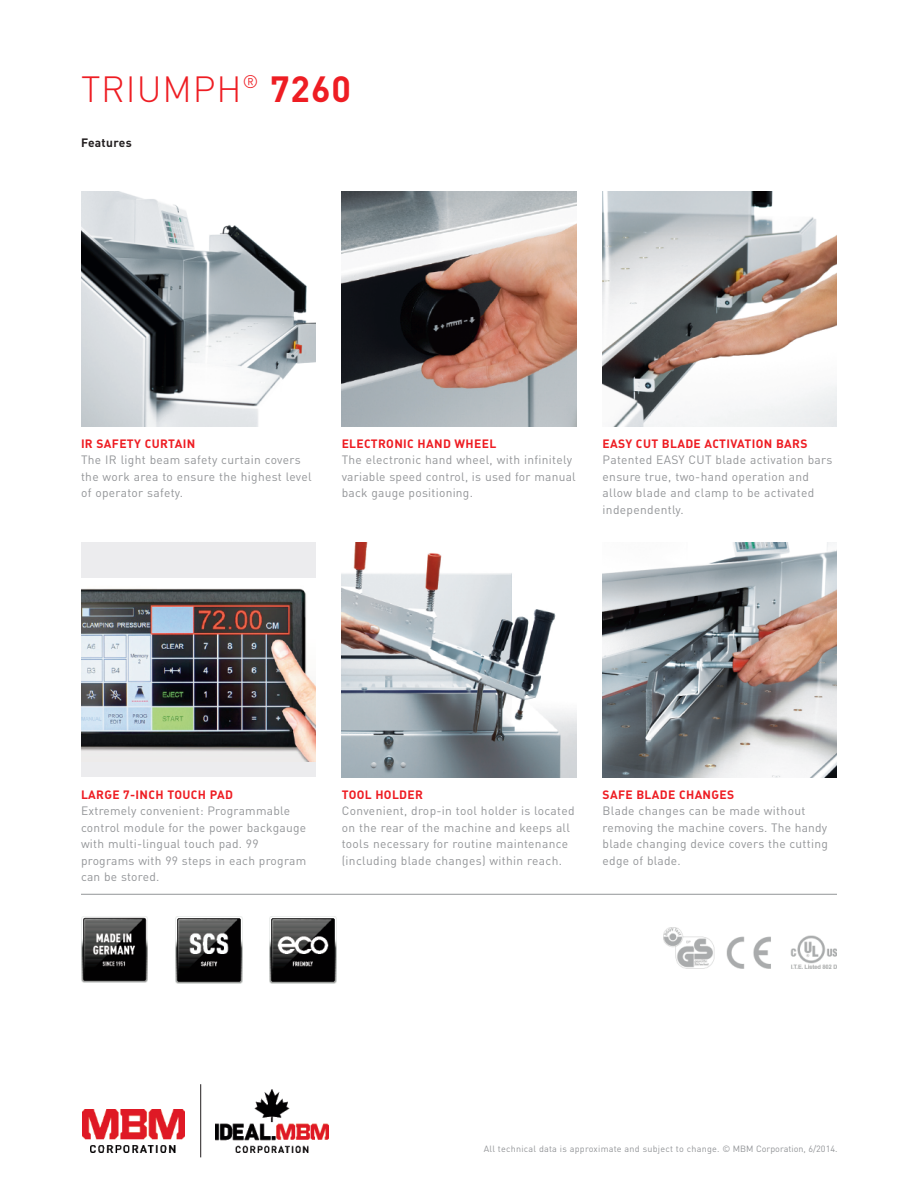
<style>
.page{position:relative;width:918px;height:1188px;background:#fff}
.page>*{position:absolute;margin:0;border:0;box-sizing:border-box;transform-origin:0 0}
.t1{font:300 36px "DIN";letter-spacing:.025em;color:#ee1d23}
.t2{font:12px/16.5px "DIN";letter-spacing:.02em;color:#939598}
.t3{font:700 12px "DIN";letter-spacing:.025em;color:#ee1d23}
.t4{font:700 12px "DIN";letter-spacing:.025em;color:#231f20}
.t5{font:9px "DIN";letter-spacing:.025em;color:#939598}
.s1{font-weight:700}
</style>
<div class="page">
<img style="left:82px;top:1109px;width:103px;height:43px">
<img style="left:215px;top:1090px;width:113px;height:62px">
<hr style="left:200px;top:1084px;width:1px;height:73px;background:#231f20">
<img style="left:664px;top:927px;width:172px;height:42px">
<img style="left:81px;top:192px;width:234px;height:234px">
<img style="left:342px;top:192px;width:234px;height:234px">
<img style="left:603px;top:192px;width:234px;height:234px">
<div style="left:81px;top:543px;width:234px;height:234px;background:#ececee"></div>
<img style="left:81px;top:578px;width:234px;height:183px">
<img style="left:342px;top:543px;width:234px;height:234px">
<img style="left:603px;top:543px;width:234px;height:234px">
<svg style="left:81px;top:918px;width:66px;height:65px"></svg>
<img style="left:82px;top:916px;width:66px;height:66px">
<svg style="left:269px;top:917px;width:67px;height:67px"></svg>
<img style="left:270px;top:916px;width:67px;height:67px">
<svg style="left:175px;top:917px;width:67px;height:67px"></svg>
<img style="left:176px;top:916px;width:67px;height:67px">
<hr style="left:81px;top:894px;width:756px;height:1px;background:#939598">
<h1 class="t1" style="left:81px;top:68px;width:272px">TRIUMPH<sup>®</sup> <span class="s1">7260</span></h1>
<p class="t4" style="left:81px;top:135px;width:52px">Features</p>
<p class="t3" style="left:81px;top:437px;width:116px">IR SAFETY CURTAIN</p>
<p class="t2" style="left:81px;top:452px;width:232px">The IR light beam safety curtain covers the work area to ensure the highest level of operator safety.</p>
<p class="t3" style="left:342px;top:436px;width:156px">ELECTRONIC HAND WHEEL</p>
<p class="t2" style="left:342px;top:451px;width:236px">The electronic hand wheel, with infinitely variable speed control, is used for manual back gauge positioning.</p>
<p class="t3" style="left:603px;top:436px;width:206px">EASY CUT BLADE ACTIVATION BARS</p>
<p class="t2" style="left:603px;top:451px;width:231px">Patented EASY CUT blade activation bars ensure true, two-hand operation and allow blade and clamp to be activated independently.</p>
<p class="t3" style="left:81px;top:787px;width:153px">LARGE 7-INCH TOUCH PAD</p>
<p class="t2" style="left:81px;top:802px;width:227px">Extremely convenient: Programmable control module for the power backgauge with multi-lingual touch pad. 99 programs with 99 steps in each program can be stored.</p>
<p class="t3" style="left:342px;top:787px;width:83px">TOOL HOLDER</p>
<p class="t2" style="left:342px;top:802px;width:234px">Convenient, drop-in tool holder is located on the rear of the machine and keeps all tools necessary for routine maintenance (including blade changes) within reach.</p>
<p class="t3" style="left:603px;top:787px;width:133px">SAFE BLADE CHANGES</p>
<p class="t2" style="left:603px;top:802px;width:227px">Blade changes can be made without removing the machine covers. The handy blade changing device covers the cutting edge of blade.</p>
<p class="t5" style="left:484px;top:1144px;width:355px">All technical data is approximate and subject to change. © MBM Corporation, 6/2014.</p>
</div>
